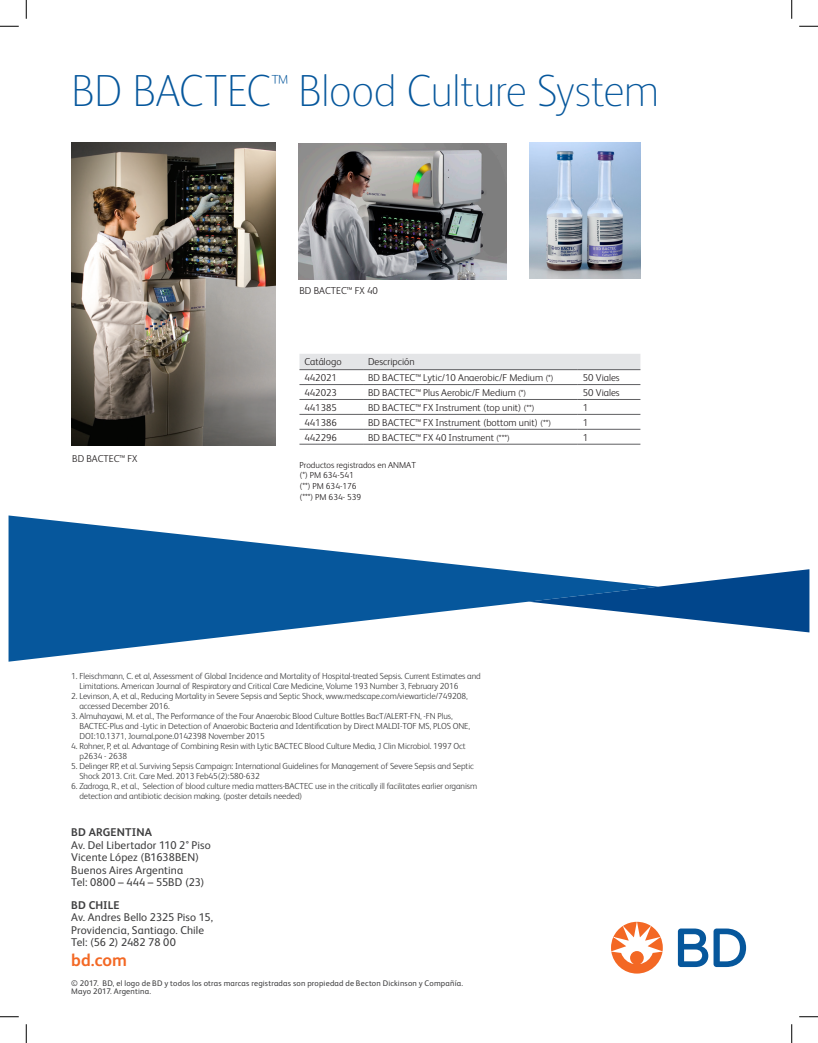
<style>
.page{position:relative;width:818px;height:1043px;background:#fff}
.page>*{position:absolute;margin:0;border:0;box-sizing:border-box;transform-origin:0 0}
.t1{font:100 45px "FS Albert Pro";letter-spacing:-.015em;color:#06579c}
.t2{font:700 17.5px "FS Albert Pro";color:#f36824}
.t3{font:11.25px/12.5px "FS Albert Pro";letter-spacing:.01em;color:#3e3e3f}
.t4{font:700 11.25px "FS Albert Pro";letter-spacing:.01em;color:#3e3e3f}
.t5{font:300 10px "FS Albert Pro";color:#231f20}
.t6{font:300 8.75px/10px "FS Albert Pro";letter-spacing:-.01em;color:#3e3e3f}
.t7{font:300 8.75px "FS Albert Pro";color:#231f20}
.t8{font:8.12px/8.1px "FS Albert Pro";letter-spacing:.02em;color:#3e3e3f}
.s1{font-size:8.75px}
</style>
<div class="page">
<svg style="left:677px;top:928px;width:69px;height:39px"></svg>
<svg style="left:611px;top:921px;width:51px;height:52px"></svg>
<div style="left:299px;top:354px;width:341px;height:15px;background:#e4e5e7"></div>
<hr style="left:299px;top:369px;width:64px;height:1px;background:#5f5f62">
<hr style="left:363px;top:369px;width:215px;height:1px;background:#5f5f62">
<hr style="left:578px;top:369px;width:62px;height:1px;background:#5f5f62">
<hr style="left:299px;top:384px;width:64px;height:1px;background:#5f5f62">
<hr style="left:363px;top:384px;width:215px;height:1px;background:#5f5f62">
<hr style="left:578px;top:384px;width:62px;height:1px;background:#5f5f62">
<hr style="left:299px;top:399px;width:64px;height:1px;background:#5f5f62">
<hr style="left:363px;top:399px;width:215px;height:1px;background:#5f5f62">
<hr style="left:578px;top:399px;width:62px;height:1px;background:#5f5f62">
<hr style="left:299px;top:414px;width:64px;height:1px;background:#5f5f62">
<hr style="left:363px;top:414px;width:215px;height:1px;background:#5f5f62">
<hr style="left:578px;top:414px;width:62px;height:1px;background:#5f5f62">
<hr style="left:299px;top:429px;width:64px;height:1px;background:#5f5f62">
<hr style="left:363px;top:429px;width:215px;height:1px;background:#5f5f62">
<hr style="left:578px;top:429px;width:62px;height:1px;background:#5f5f62">
<hr style="left:299px;top:444px;width:64px;height:1px;background:#5f5f62">
<hr style="left:363px;top:444px;width:215px;height:1px;background:#5f5f62">
<hr style="left:578px;top:444px;width:62px;height:1px;background:#5f5f62">
<img style="left:529px;top:143px;width:112px;height:135px">
<img style="left:298px;top:143px;width:208px;height:136px">
<img style="left:71px;top:143px;width:205px;height:302px">
<svg style="left:658px;top:569px;width:151px;height:63px"></svg>
<svg style="left:9px;top:515px;width:649px;height:146px;fill:#06579c"></svg>
<svg style="left:0;top:25px;width:19px;height:2px"></svg>
<svg style="left:799px;top:25px;width:19px;height:2px"></svg>
<svg style="left:0;top:1016px;width:19px;height:1px"></svg>
<svg style="left:799px;top:1016px;width:19px;height:1px"></svg>
<svg style="left:25px;top:0;width:2px;height:19px"></svg>
<svg style="left:25px;top:1024px;width:2px;height:18px"></svg>
<svg style="left:791px;top:0;width:1px;height:19px"></svg>
<svg style="left:791px;top:1024px;width:1px;height:18px"></svg>
<p class="t1" style="left:71px;top:61px;width:589px">BD BACTEC<sup>™</sup> Blood Culture System</p>
<p class="t5" style="left:299px;top:283px;width:80px">BD BACTEC™ FX 40</p>
<p class="t5" style="left:72px;top:451px;width:67px">BD BACTEC™ FX</p>
<p class="t5" style="left:304px;top:355px;width:39px">Catálogo</p>
<p class="t5" style="left:368px;top:355px;width:48px">Descripción</p>
<p class="t5" style="left:304px;top:370px;width:34px">442021</p>
<p class="t5" style="left:368px;top:370px;width:187px">BD BACTEC™ Lytic/10 Anaerobic/F Medium <span class="s1">(*)</span></p>
<p class="t5" style="left:582px;top:370px;width:38px">50 Viales</p>
<p class="t5" style="left:304px;top:385px;width:34px">442023</p>
<p class="t5" style="left:368px;top:385px;width:160px">BD BACTEC™ Plus Aerobic/F Medium <span class="s1">(*)</span></p>
<p class="t5" style="left:582px;top:385px;width:38px">50 Viales</p>
<p class="t5" style="left:304px;top:400px;width:34px">441385</p>
<p class="t5" style="left:368px;top:400px;width:168px">BD BACTEC™ FX Instrument (top unit) <span class="s1">(**)</span></p>
<p class="t5" style="left:582px;top:400px;width:7px">1</p>
<p class="t5" style="left:304px;top:415px;width:34px">441386</p>
<p class="t5" style="left:368px;top:415px;width:185px">BD BACTEC™ FX Instrument (bottom unit) <span class="s1">(**)</span></p>
<p class="t5" style="left:582px;top:415px;width:7px">1</p>
<p class="t5" style="left:304px;top:430px;width:34px">442296</p>
<p class="t5" style="left:368px;top:430px;width:143px">BD BACTEC™ FX 40 Instrument <span class="s1">(***)</span></p>
<p class="t5" style="left:582px;top:430px;width:7px">1</p>
<p class="t7" style="left:299px;top:459px;width:118px">Productos registrados en ANMAT</p>
<p class="t7" style="left:299px;top:469px;width:56px">(*) PM 634-541</p>
<p class="t7" style="left:299px;top:480px;width:59px">(**) PM 634-176</p>
<p class="t7" style="left:299px;top:490px;width:63px">(***) PM 634- 539</p>
<p class="t6" style="left:79px;top:670px;width:403px;text-indent:-8px">1. Fleischmann, C. et al, Assessment of Global Incidence and Mortality of Hospital-treated Sepsis. Current Estimates and<br>Limitations. American Journal of Respiratory and Critical Care Medicine, Volume 193 Number 3, February 2016</p>
<p class="t6" style="left:79px;top:690px;width:390px;text-indent:-8px">2. Levinson, A, et al., Reducing Mortality in Severe Sepsis and Septic Shock, www.medscape.com/viewarticle/749208, accessed December 2016.</p>
<p class="t6" style="left:79px;top:710px;width:392px;text-indent:-8px">3. Almuhayawi, M. et al., The Performance of the Four Anaerobic Blood Culture Bottles BacT/ALERT-FN, -FN Plus,<br>BACTEC-Plus and -Lytic in Detection of Anaerobic Bacteria and Identification by Direct MALDI-TOF MS, PLOS ONE,<br>DOI:10.1371, Journal.pone.0142398 November 2015</p>
<p class="t6" style="left:79px;top:740px;width:388px;text-indent:-8px">4. Rohner, P, et al. Advantage of Combining Resin with Lytic BACTEC Blood Culture Media, J Clin Microbiol. 1997 Oct p2634 - 2638</p>
<p class="t6" style="left:79px;top:760px;width:396px;text-indent:-8px">5. Delinger RP, et al. Surviving Sepsis Campaign: International Guidelines for Management of Severe Sepsis and Septic<br>Shock 2013. Crit. Care Med. 2013 Feb45(2):580-632</p>
<p class="t6" style="left:79px;top:780px;width:399px;text-indent:-8px">6. Zadroga, R., et al., Selection of blood culture media matters-BACTEC use in the critically ill facilitates earlier organism detection and antibiotic decision making. (poster details needed)</p>
<p class="t4" style="left:71px;top:824px;width:82px">BD ARGENTINA</p>
<p class="t3" style="left:71px;top:838px;width:141px">Av. Del Libertador 110 2° Piso<br>Vicente López (B1638BEN)<br>Buenos Aires Argentina<br>Tel: 0800 – 444 – 55BD (23)</p>
<p class="t4" style="left:71px;top:897px;width:50px">BD CHILE</p>
<p class="t3" style="left:71px;top:910px;width:143px">Av. Andres Bello 2325 Piso 15,<br>Providencia, Santiago. Chile<br>Tel: (56 2) 2482 78 00</p>
<p class="t2" style="left:71px;top:947px;width:57px">bd.com</p>
<p class="t8" style="left:71px;top:978px;width:393px">© 2017. BD, el logo de BD y todos los otras marcas registradas son propiedad de Becton Dickinson y Compañía.<br>Mayo 2017. Argentina.</p>
</div>
